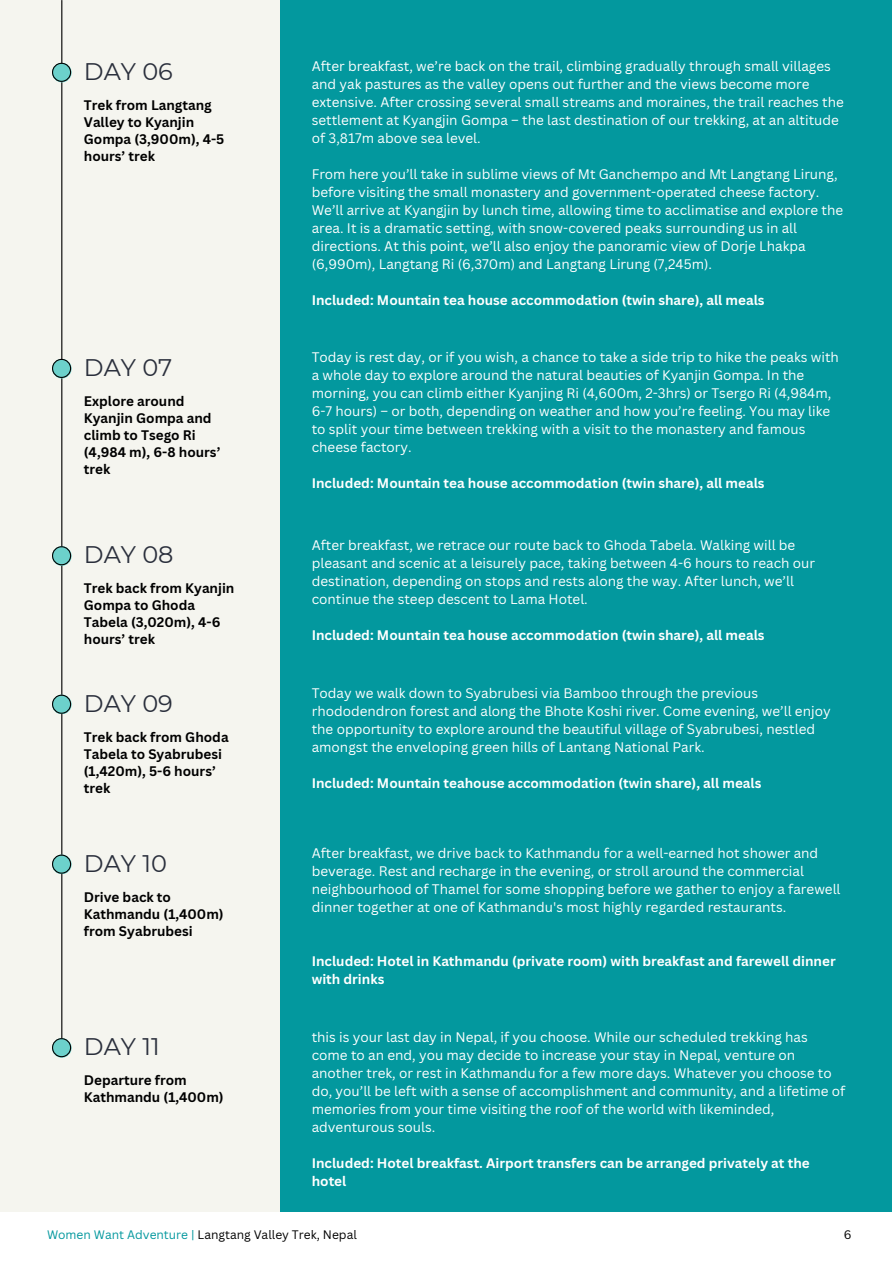
<style>
.page{position:relative;width:893px;height:1264px;background:#fff}
.page>*{position:absolute;margin:0;border:0;box-sizing:border-box;transform-origin:0 0}
.t1{font:24px "Montserrat";color:#2a2f3c}
.t2{font:13.5px/18px "Canva Sans";color:#fff}
.t3{font:700 13.5px/18px "Canva Sans";color:#fff}
.t4{font:700 13.5px/16.8px "Canva Sans";color:#000}
.t5{font:12px "Canva Sans";color:#000}
.s1{color:#03989e}
</style>
<div class="page">
<div style="left:0;top:0;width:280px;height:1211px;background:#f5f5ef"></div>
<hr style="left:61px;top:0;width:1px;height:1038px;background:#000">
<svg style="left:52px;top:63px;width:19px;height:19px"></svg>
<div style="left:280px;top:0;width:612px;height:1211px;background:#03989e"></div>
<svg style="left:52px;top:359px;width:19px;height:19px"></svg>
<svg style="left:52px;top:546px;width:20px;height:20px"></svg>
<svg style="left:52px;top:546px;width:19px;height:19px"></svg>
<svg style="left:52px;top:694px;width:20px;height:20px"></svg>
<svg style="left:52px;top:694px;width:19px;height:19px"></svg>
<svg style="left:52px;top:854px;width:20px;height:20px"></svg>
<svg style="left:52px;top:854px;width:19px;height:19px"></svg>
<svg style="left:52px;top:1038px;width:19px;height:19px"></svg>
<p class="t1" style="left:84px;top:57px;width:90px">DAY 06</p>
<p class="t4" style="left:84px;top:96px;width:142px">Trek from Langtang<br>Valley to Kyanjin<br>Gompa (3,900m), 4-5 hours’ trek</p>
<p class="t1" style="left:84px;top:353px;width:90px">DAY 07</p>
<p class="t4" style="left:84px;top:392px;width:138px">Explore around<br>Kyanjin Gompa and climb to Tsego Ri (4,984 m), 6-8 hours’ trek</p>
<p class="t1" style="left:84px;top:540px;width:91px">DAY 08</p>
<p class="t4" style="left:84px;top:580px;width:152px">Trek back from Kyanjin<br>Gompa to Ghoda<br>Tabela (3,020m), 4-6 hours’ trek</p>
<p class="t1" style="left:84px;top:688px;width:90px">DAY 09</p>
<p class="t4" style="left:84px;top:728px;width:146px">Trek back from Ghoda<br>Tabela to Syabrubesi (1,420m), 5-6 hours’ trek</p>
<p class="t1" style="left:84px;top:848px;width:85px">DAY 10</p>
<p class="t4" style="left:84px;top:888px;width:141px">Drive back to<br>Kathmandu (1,400m) from Syabrubesi</p>
<p class="t1" style="left:84px;top:1031px;width:77px">DAY 11</p>
<p class="t4" style="left:84px;top:1071px;width:141px">Departure from<br>Kathmandu (1,400m)</p>
<p class="t2" style="left:312px;top:57px;width:533px">After breakfast, we’re back on the trail, climbing gradually through small villages and yak pastures as the valley opens out further and the views become more extensive. After crossing several small streams and moraines, the trail reaches the settlement at Kyangjin Gompa – the last destination of our trekking, at an altitude of 3,817m above sea level.</p>
<p class="t2" style="left:312px;top:164px;width:533px">From here you’ll take in sublime views of Mt Ganchempo and Mt Langtang Lirung, before visiting the small monastery and government-operated cheese factory.<br>We’ll arrive at Kyangjin by lunch time, allowing time to acclimatise and explore the area. It is a dramatic setting, with snow-covered peaks surrounding us in all directions. At this point, we’ll also enjoy the panoramic view of Dorje Lhakpa (6,990m), Langtang Ri (6,370m) and Langtang Lirung (7,245m).</p>
<p class="t3" style="left:312px;top:290px;width:454px">Included: Mountain tea house accommodation (twin share), all meals</p>
<p class="t2" style="left:312px;top:348px;width:528px">Today is rest day, or if you wish, a chance to take a side trip to hike the peaks with a whole day to explore around the natural beauties of Kyanjin Gompa. In the morning, you can climb either Kyanjing Ri (4,600m, 2-3hrs) or Tsergo Ri (4,984m, 6-7 hours) – or both, depending on weather and how you’re feeling. You may like to split your time between trekking with a visit to the monastery and famous cheese factory.</p>
<p class="t3" style="left:312px;top:474px;width:454px">Included: Mountain tea house accommodation (twin share), all meals</p>
<p class="t2" style="left:312px;top:535px;width:505px">After breakfast, we retrace our route back to Ghoda Tabela. Walking will be pleasant and scenic at a leisurely pace, taking between 4-6 hours to reach our destination, depending on stops and rests along the way. After lunch, we’ll continue the steep descent to Lama Hotel.</p>
<p class="t3" style="left:312px;top:625px;width:454px">Included: Mountain tea house accommodation (twin share), all meals</p>
<p class="t2" style="left:312px;top:684px;width:520px">Today we walk down to Syabrubesi via Bamboo through the previous rhododendron forest and along the Bhote Koshi river. Come evening, we’ll enjoy the opportunity to explore around the beautiful village of Syabrubesi, nestled amongst the enveloping green hills of Lantang National Park.</p>
<p class="t3" style="left:312px;top:773px;width:451px">Included: Mountain teahouse accommodation (twin share), all meals</p>
<p class="t2" style="left:312px;top:843px;width:530px">After breakfast, we drive back to Kathmandu for a well-earned hot shower and beverage. Rest and recharge in the evening, or stroll around the commercial neighbourhood of Thamel for some shopping before we gather to enjoy a farewell dinner together at one of Kathmandu's most highly regarded restaurants.</p>
<p class="t3" style="left:312px;top:951px;width:525px">Included: Hotel in Kathmandu (private room) with breakfast and farewell dinner with drinks</p>
<p class="t2" style="left:312px;top:1027px;width:535px">this is your last day in Nepal, if you choose. While our scheduled trekking has come to an end, you may decide to increase your stay in Nepal, venture on another trek, or rest in Kathmandu for a few more days. Whatever you choose to do, you’ll be left with a sense of accomplishment and community, and a lifetime of memories from your time visiting the roof of the world with likeminded, adventurous souls.</p>
<p class="t3" style="left:312px;top:1153px;width:499px">Included: Hotel breakfast. Airport transfers can be arranged privately at the hotel</p>
<p class="t5" style="left:47px;top:1225px;width:311px"><span class="s1">Women Want Adventure |</span> Langtang Valley Trek, Nepal</p>
<p class="t5" style="left:843px;top:1225px;width:9px">6</p>
</div>
